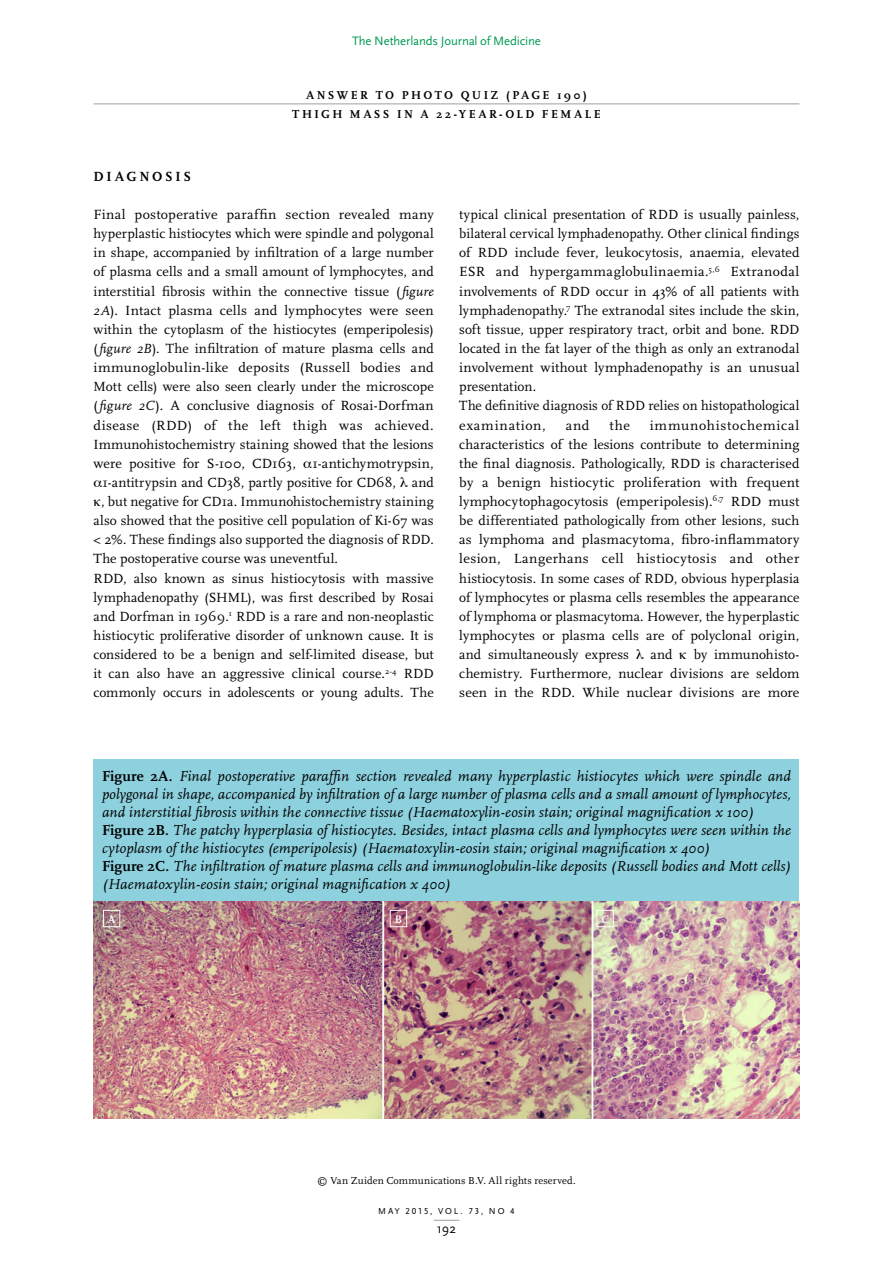
<style>
.page{position:relative;width:893px;height:1263px;background:#fff}
.page>*{position:absolute;margin:0;border:0;box-sizing:border-box;transform-origin:0 0}
.t1{font:italic 15px/18px "Scala";letter-spacing:.01em;color:#000}
.brood{font:13.8px/19.2px "Scala";letter-spacing:.01em;color:#000;text-align:justify}
.brood-2{font:13.8px "Scala";letter-spacing:.03em;color:#000}
.tussenkop_1{font:700 13.8px "Scala";letter-spacing:.19em;color:#000}
.t2{font:13.5px "Scala Sans";color:#000}
.t3{font:12.75px "Scala Sans";letter-spacing:-.01em;color:#009a54}
.rubriek{font:700 12px "Scala";letter-spacing:.2em;color:#000}
.t4{font:700 11.25px "Scala";color:#fff}
.t5{font:10.5px "Scala";letter-spacing:.015em;color:#000}
.t6{font:9px "Scala Sans Caps";letter-spacing:.205em;color:#000}
.s1{font-style:italic}
.s2{font-weight:700;font-style:normal}
</style>
<div class="page">
<svg style="left:434px;top:1220px;width:25px;height:1px"></svg>
<hr style="left:94px;top:104px;width:705px;height:1px;background:#9c9e9f">
<div style="left:94px;top:759px;width:705px;height:143px;background:#8dd0de"></div>
<img style="left:94px;top:902px;width:705px;height:216px">
<div style="left:103px;top:910px;width:17px;height:17px;border:1px solid #fff"></div>
<div style="left:390px;top:910px;width:17px;height:17px;border:1px solid #fff"></div>
<div style="left:597px;top:910px;width:17px;height:17px;border:1px solid #fff"></div>
<p class="t3" style="left:352px;top:34px;width:190px">The Netherlands Journal of Medicine</p>
<p class="rubriek" style="left:306px;top:88px;width:282px">ANSWER TO PHOTO QUIZ (PAGE 190)</p>
<p class="rubriek" style="left:292px;top:107px;width:310px">THIGH MASS IN A 22-YEAR-OLD FEMALE</p>
<p class="tussenkop_1" style="left:94px;top:168px;width:99px">DIAGNOSIS</p>
<p class="brood" style="left:94px;top:205px;width:342px">Final postoperative paraffin section revealed many</p>
<p class="brood" style="left:94px;top:224px;width:342px">hyperplastic histiocytes which were spindle and polygonal</p>
<p class="brood" style="left:94px;top:243px;width:342px">in shape, accompanied by infiltration of a large number</p>
<p class="brood" style="left:94px;top:263px;width:342px">of plasma cells and a small amount of lymphocytes, and</p>
<p class="brood" style="left:94px;top:282px;width:342px">interstitial fibrosis within the connective tissue (<span class="s1">figure</span></p>
<p class="brood" style="left:94px;top:301px;width:342px"><span class="s1">2A</span>). Intact plasma cells and lymphocytes were seen</p>
<p class="brood" style="left:94px;top:320px;width:342px">within the cytoplasm of the histiocytes (emperipolesis)</p>
<p class="brood" style="left:94px;top:339px;width:342px">(<span class="s1">figure 2B</span>). The infiltration of mature plasma cells and</p>
<p class="brood" style="left:94px;top:358px;width:342px">immunoglobulin-like deposits (Russell bodies and</p>
<p class="brood" style="left:94px;top:377px;width:342px">Mott cells) were also seen clearly under the microscope</p>
<p class="brood" style="left:94px;top:396px;width:342px">(<span class="s1">figure 2C</span>). A conclusive diagnosis of Rosai-Dorfman</p>
<p class="brood-2" style="left:94px;top:417px;width:342px">disease (RDD) of the left thigh was achieved.</p>
<p class="brood" style="left:94px;top:435px;width:342px">Immunohistochemistry staining showed that the lesions</p>
<p class="brood" style="left:94px;top:454px;width:342px">were positive for S-100, CD163, 1-antichymotrypsin,</p>
<p class="brood" style="left:102px;top:473px;width:333px">1-antitrypsin and CD38, partly positive for CD68, and</p>
<p class="brood" style="left:101px;top:492px;width:334px">, but negative for CD1a. Immunohistochemistry staining</p>
<p class="brood" style="left:94px;top:511px;width:342px">also showed that the positive cell population of Ki-67 was</p>
<p class="brood" style="left:94px;top:530px;width:342px">&lt; 2%. These findings also supported the diagnosis of RDD.</p>
<p class="brood" style="left:94px;top:550px;width:246px">The postoperative course was uneventful.</p>
<p class="brood" style="left:94px;top:569px;width:342px">RDD, also known as sinus histiocytosis with massive lymphadenopathy (SHML), was first described by Rosai and Dorfman in 1969.<sup>1</sup> RDD is a rare and non-neoplastic histiocytic proliferative disorder of unknown cause. It is considered to be a benign and self-limited disease, but it can also have an aggressive clinical course.<sup>2-4</sup> RDD commonly occurs in adolescents or young adults. The</p>
<p class="brood" style="left:459px;top:205px;width:342px">typical clinical presentation of RDD is usually painless, bilateral cervical lymphadenopathy. Other clinical findings of RDD include fever, leukocytosis, anaemia, elevated ESR and hypergammaglobulinaemia.<sup>5,6</sup> Extranodal involvements of RDD occur in 43% of all patients with lymphadenopathy.<sup>7</sup> The extranodal sites include the skin, soft tissue, upper respiratory tract, orbit and bone. RDD located in the fat layer of the thigh as only an extranodal involvement without lymphadenopathy is an unusual presentation.</p>
<p class="brood" style="left:459px;top:396px;width:342px">The definitive diagnosis of RDD relies on histopathological examination,</p>
<p class="brood" style="left:459px;top:416px;width:342px;text-indent:191px">immunohistochemical characteristics of the lesions contribute to determining the final diagnosis. Pathologically, RDD is characterised by a benign histiocytic proliferation with frequent lymphocytophagocytosis (emperipolesis).<sup>6,7</sup> RDD must be differentiated pathologically from other lesions, such as lymphoma and plasmacytoma, fibro-inflammatory lesion, Langerhans cell histiocytosis and other histiocytosis. In some cases of RDD, obvious hyperplasia of lymphocytes or plasma cells resembles the appearance of lymphoma or plasmacytoma. However, the hyperplastic lymphocytes or plasma cells are of polyclonal origin, and simultaneously express</p>
<p class="brood" style="left:566px;top:416px;width:25px">and</p>
<p class="brood" style="left:609px;top:416px;width:22px">the</p>
<p class="brood" style="left:459px;top:645px;width:342px;text-indent:234px">by immunohisto&shy;chemistry. Furthermore, nuclear divisions are seldom seen in the RDD. While nuclear divisions are more</p>
<p class="brood" style="left:650px;top:645px;width:23px">and</p>
<p class="t1" style="left:102px;top:768px;width:690px;text-align:justify"><span class="s2">Figure 2A.</span> Final postoperative paraffin section revealed many hyperplastic histiocytes which were spindle and polygonal in shape, accompanied by infiltration of a large number of plasma cells and a small amount of lymphocytes, and interstitial fibrosis within the connective tissue (Haematoxylin-eosin stain; original magnification x 100)</p>
<p class="t1" style="left:102px;top:822px;width:690px"><span class="s2">Figure 2B.</span> The patchy hyperplasia of histiocytes. Besides, intact plasma cells and lymphocytes were seen within the cytoplasm of the histiocytes (emperipolesis) (Haematoxylin-eosin stain; original magnification x 400)</p>
<p class="t1" style="left:102px;top:858px;width:690px"><span class="s2">Figure 2C.</span> The infiltration of mature plasma cells and immunoglobulin-like deposits (Russell bodies and Mott cells) (Haematoxylin-eosin stain; original magnification x 400)</p>
<p class="t4" style="left:108px;top:913px;width:9px">A</p>
<p class="t4" style="left:395px;top:913px;width:9px">B</p>
<p class="t4" style="left:601px;top:913px;width:9px">C</p>
<p class="t5" style="left:317px;top:1174px;width:260px">© Van Zuiden Communications B.V. All rights reserved.</p>
<p class="t6" style="left:378px;top:1206px;width:138px">MAY 2015, VOL. 73, NO 4</p>
<p class="t2" style="left:437px;top:1221px;width:21px">192</p>
</div>
